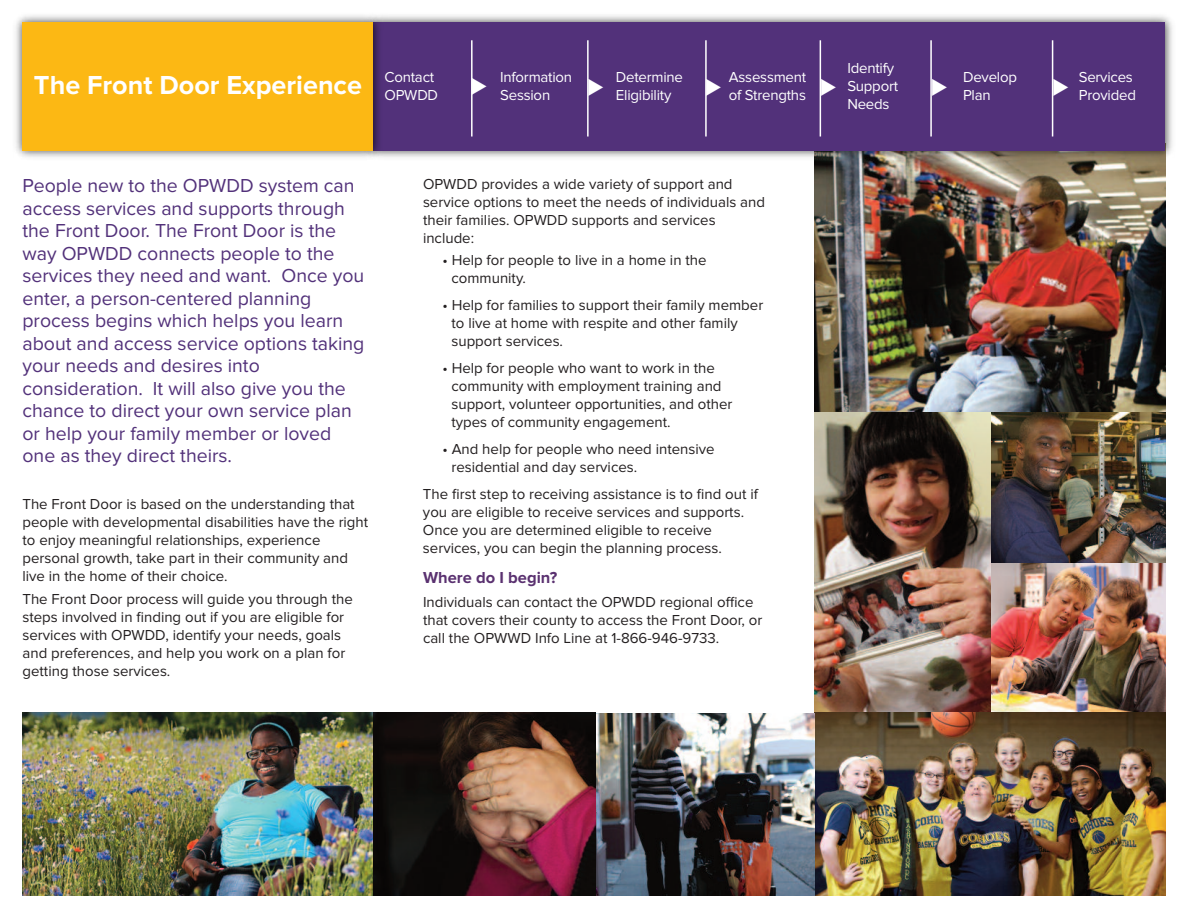
<style>
.page{position:relative;width:1188px;height:918px;background:#fff}
.page>*{position:absolute;margin:0;border:0;box-sizing:border-box;transform-origin:0 0}
.t1{font:700 27px "Proxima Nova";color:#fff}
.t2{font:19.5px/22.5px "Proxima Nova";color:#52317a}
.t3{font:700 16.5px "Proxima Nova";color:#5a3170}
.t4{font:15px/18px "Proxima Nova";color:#231f20}
.t5{font:15px/18px "Proxima Nova";letter-spacing:-.015em;color:#fff}
</style>
<div class="page">
<img style="left:814px;top:164px;width:352px;height:249px">
<img style="left:386px;top:15px;width:787px;height:149px">
<div style="left:374px;top:22px;width:792px;height:129px;background:#52317a"></div>
<hr style="left:471px;top:40px;width:2px;height:97px;background:#fff">
<hr style="left:705px;top:40px;width:2px;height:97px;background:#fff">
<hr style="left:587px;top:40px;width:2px;height:97px;background:#fff">
<hr style="left:820px;top:40px;width:1px;height:97px;background:#fff">
<hr style="left:930px;top:40px;width:2px;height:97px;background:#fff">
<img style="left:15px;top:15px;width:371px;height:143px">
<div style="left:22px;top:22px;width:352px;height:129px;background:#fcb814"></div>
<img style="left:991px;top:563px;width:175px;height:150px">
<img style="left:991px;top:413px;width:175px;height:150px">
<img style="left:814px;top:413px;width:177px;height:300px">
<img style="left:814px;top:713px;width:352px;height:183px">
<img style="left:22px;top:713px;width:352px;height:183px">
<img style="left:595px;top:714px;width:219px;height:182px">
<svg style="left:374px;top:713px;width:221px;height:183px;background:#4f2e2b"></svg>
<hr style="left:1052px;top:40px;width:1px;height:97px;background:#fff">
<svg style="left:472px;top:78px;width:1px;height:17px"></svg>
<svg style="left:706px;top:78px;width:1px;height:18px"></svg>
<svg style="left:821px;top:78px;width:1px;height:18px"></svg>
<h1 class="t1" style="left:34px;top:76px;width:330px">The Front Door Experience</h1>
<p class="t5" style="left:385px;top:69px;width:55px">Contact<br>OPWDD</p>
<p class="t5" style="left:500px;top:69px;width:74px">Information<br>Session</p>
<p class="t5" style="left:616px;top:69px;width:69px">Determine<br>Eligibility</p>
<p class="t5" style="left:729px;top:69px;width:79px">Assessment of Strengths</p>
<p class="t5" style="left:847px;top:60px;width:52px">Identify<br>Support<br>Needs</p>
<p class="t5" style="left:963px;top:69px;width:55px">Develop<br>Plan</p>
<p class="t5" style="left:1079px;top:69px;width:59px">Services<br>Provided</p>
<p class="t2" style="left:22px;top:176px;width:344px">People new to the OPWDD system can access services and supports through the Front Door. The Front Door is the way OPWDD connects people to the services they need and want. Once you enter, a person-centered planning process begins which helps you learn about and access service options taking your needs and desires into consideration. It will also give you the chance to direct your own service plan or help your family member or loved one as they direct theirs.</p>
<p class="t4" style="left:22px;top:497px;width:347px">The Front Door is based on the understanding that people with developmental disabilities have the right to enjoy meaningful relationships, experience personal growth, take part in their community and live in the home of their choice.</p>
<p class="t4" style="left:23px;top:591px;width:332px">The Front Door process will guide you through the steps involved in finding out if you are eligible for services with OPWDD, identify your needs, goals and preferences, and help you work on a plan for getting those services.</p>
<p class="t4" style="left:423px;top:176px;width:344px">OPWDD provides a wide variety of support and service options to meet the needs of individuals and their families. OPWDD supports and services include:</p>
<p class="t4" style="left:452px;top:253px;width:257px;text-indent:-9px">• Help for people to live in a home in the community.</p>
<p class="t4" style="left:452px;top:298px;width:313px;text-indent:-9px">• Help for families to support their family member to live at home with respite and other family support services.</p>
<p class="t4" style="left:451px;top:361px;width:283px;text-indent:-9px">• Help for people who want to work in the community with employment training and support, volunteer opportunities, and other types of community engagement.</p>
<p class="t4" style="left:451px;top:442px;width:265px;text-indent:-9px">• And help for people who need intensive residential and day services.</p>
<p class="t4" style="left:423px;top:487px;width:336px">The first step to receiving assistance is to find out if you are eligible to receive services and supports.<br>Once you are determined eligible to receive services, you can begin the planning process.</p>
<p class="t3" style="left:423px;top:572px;width:136px">Where do I begin?</p>
<p class="t4" style="left:423px;top:594px;width:341px">Individuals can contact the OPWDD regional office that covers their county to access the Front Door, or call the OPWWD Info Line at 1-866-946-9733.</p>
</div>
